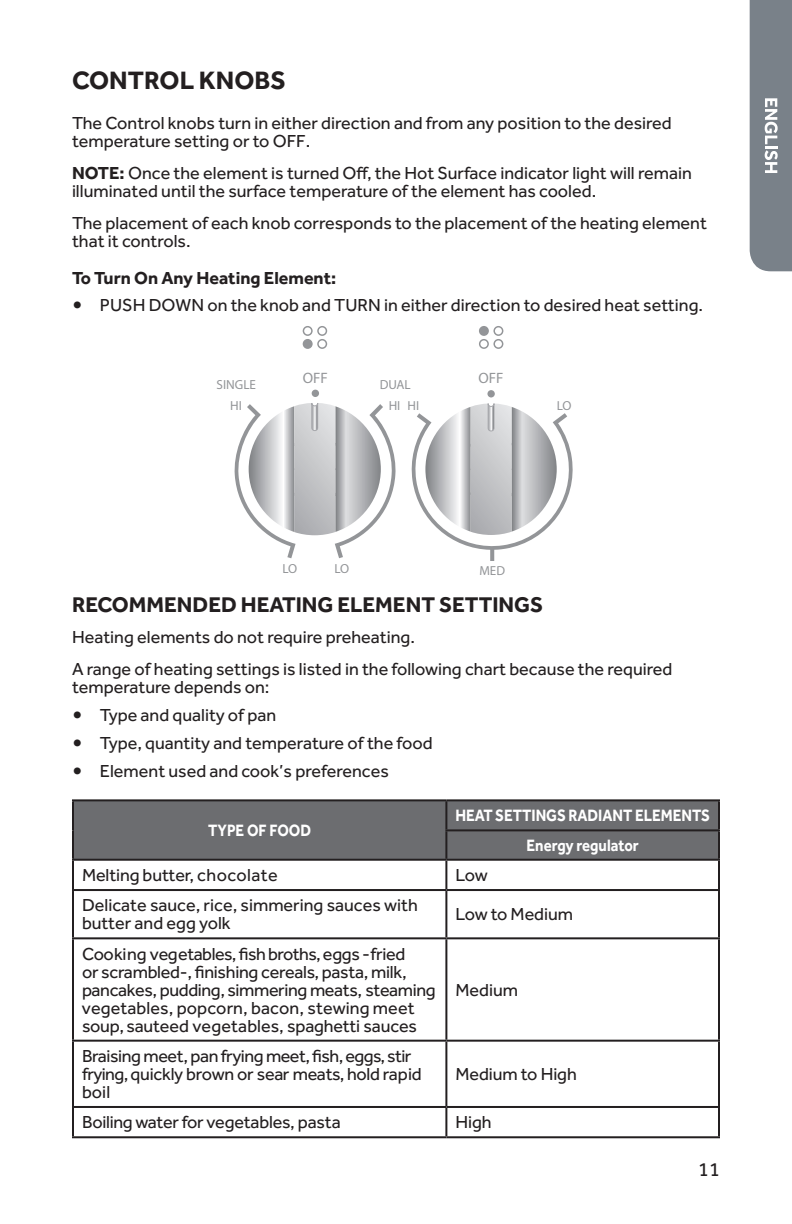
<style>
.page{position:relative;width:792px;height:1224px;background:#fff}
.page>*{position:absolute;margin:0;border:0;box-sizing:border-box;transform-origin:0 0}
.t1{font:700 26px "Effra";color:#231f20}
.t2{font:700 22px "Effra";color:#231f20}
.t3{font:20px "Effra";color:#231f20}
.t4{font:18px/18px "Effra";color:#231f20}
.t5{font:18px/18px "Effra";letter-spacing:-.02em;color:#231f20}
.t6{font:700 18px "Effra";color:#231f20}
.t7{font:700 17px/29.6px "Effra";color:#fff;text-align:center;scale:.88 1}
.t8{font:15.2px "Myriad Pro";color:#939598}
.t9{font:15px "Myriad Pro";color:#939598}
.t10{font:13.2px "Myriad Pro";color:#939598}
.t11{font:13px "Myriad Pro";color:#939598}
.s1{font-weight:700}
.s2{font-weight:700;font-size:24px}
</style>
<div class="page">
<div style="left:750px;top:0;width:42px;height:271px;background:#798189"></div>
<svg style="left:303px;top:326px;width:24px;height:23px"></svg>
<svg style="left:479px;top:326px;width:24px;height:23px"></svg>
<div style="left:479px;top:326px;width:10px;height:10px;background:#939598;border-radius:50%"></div>
<div style="left:487px;top:390px;width:8px;height:7px;background:#939598;border-radius:50%"></div>
<svg style="left:411px;top:403px;width:162px;height:158px"></svg>
<div style="left:312px;top:390px;width:7px;height:7px;background:#939598;border-radius:50%"></div>
<svg style="left:234px;top:403px;width:162px;height:155px"></svg>
<div style="left:74px;top:801px;width:644px;height:58px;background:#6c6d70"></div>
<hr style="left:445px;top:829px;width:275px;height:2px;background:#231f20">
<hr style="left:72px;top:861px;width:2px;height:28px;background:#231f20">
<hr style="left:445px;top:861px;width:2px;height:28px;background:#231f20">
<hr style="left:718px;top:861px;width:2px;height:28px;background:#231f20">
<hr style="left:72px;top:889px;width:374px;height:2px;background:#231f20">
<hr style="left:72px;top:891px;width:2px;height:46px;background:#231f20">
<hr style="left:446px;top:889px;width:274px;height:2px;background:#231f20">
<hr style="left:445px;top:891px;width:2px;height:46px;background:#231f20">
<hr style="left:718px;top:891px;width:2px;height:46px;background:#231f20">
<hr style="left:72px;top:937px;width:374px;height:2px;background:#231f20">
<hr style="left:72px;top:939px;width:2px;height:101px;background:#231f20">
<hr style="left:446px;top:937px;width:274px;height:2px;background:#231f20">
<hr style="left:445px;top:939px;width:2px;height:101px;background:#231f20">
<hr style="left:718px;top:939px;width:2px;height:101px;background:#231f20">
<hr style="left:72px;top:1040px;width:374px;height:2px;background:#231f20">
<hr style="left:72px;top:1042px;width:2px;height:64px;background:#231f20">
<hr style="left:446px;top:1040px;width:274px;height:2px;background:#231f20">
<hr style="left:445px;top:1042px;width:2px;height:64px;background:#231f20">
<hr style="left:718px;top:1042px;width:2px;height:64px;background:#231f20">
<hr style="left:72px;top:1106px;width:374px;height:2px;background:#231f20">
<hr style="left:72px;top:1108px;width:2px;height:28px;background:#231f20">
<hr style="left:446px;top:1106px;width:274px;height:2px;background:#231f20">
<hr style="left:445px;top:1108px;width:2px;height:28px;background:#231f20">
<hr style="left:718px;top:1108px;width:2px;height:28px;background:#231f20">
<hr style="left:72px;top:1136px;width:374px;height:2px;background:#231f20">
<hr style="left:446px;top:1136px;width:274px;height:2px;background:#231f20">
<hr style="left:446px;top:799px;width:274px;height:2px;background:#231f20">
<hr style="left:718px;top:801px;width:2px;height:28px;background:#231f20">
<hr style="left:718px;top:831px;width:2px;height:28px;background:#231f20">
<hr style="left:446px;top:859px;width:274px;height:2px;background:#231f20">
<hr style="left:72px;top:799px;width:374px;height:2px;background:#231f20">
<hr style="left:72px;top:801px;width:2px;height:29px;background:#231f20">
<hr style="left:445px;top:801px;width:2px;height:28px;background:#231f20">
<hr style="left:72px;top:830px;width:2px;height:29px;background:#231f20">
<hr style="left:445px;top:831px;width:2px;height:28px;background:#231f20">
<hr style="left:72px;top:859px;width:374px;height:2px;background:#231f20">
<h1 class="t1" style="left:72px;top:65px;width:215px">CONTROL KNOBS</h1>
<p class="t4" style="left:72px;top:114px;width:601px">The Control knobs turn in either direction and from any position to the desired temperature setting or to OFF.</p>
<p class="t4" style="left:72px;top:164px;width:621px"><span class="s1">NOTE:</span> Once the element is turned Off, the Hot Surface indicator light will remain illuminated until the surface temperature of the element has cooled.</p>
<p class="t4" style="left:72px;top:214px;width:637px">The placement of each knob corresponds to the placement of the heating element that it controls.</p>
<p class="t6" style="left:72px;top:267px;width:266px">To Turn On Any Heating Element:</p>
<p class="t4" style="left:72px;top:296px;width:633px"><span class="s2">•</span> PUSH DOWN on the knob and TURN in either direction to desired heat setting.</p>
<p class="t8" style="left:303px;top:368px;width:27px">OFF</p>
<p class="t10" style="left:217px;top:377px;width:41px">SINGLE</p>
<p class="t10" style="left:380px;top:377px;width:33px">DUAL</p>
<p class="t9" style="left:479px;top:369px;width:26px">OFF</p>
<p class="t10" style="left:230px;top:397px;width:13px">HI</p>
<p class="t10" style="left:389px;top:397px;width:13px">HI</p>
<p class="t11" style="left:407px;top:398px;width:13px">HI</p>
<p class="t11" style="left:557px;top:398px;width:16px">LO</p>
<p class="t10" style="left:283px;top:560px;width:16px">LO</p>
<p class="t10" style="left:334px;top:560px;width:16px">LO</p>
<p class="t2" style="left:72px;top:592px;width:473px">RECOMMENDED HEATING ELEMENT SETTINGS</p>
<p class="t4" style="left:72px;top:621px;width:602px;line-height:32px">Heating elements do not require preheating.<br>A range of heating settings is listed in the following chart because the required</p>
<p class="t4" style="left:72px;top:678px;width:199px">temperature depends on:</p>
<p class="t4" style="left:72px;top:706px;width:206px"><span class="s2">•</span> Type and quality of pan</p>
<p class="t4" style="left:72px;top:734px;width:362px"><span class="s2">•</span> Type, quantity and temperature of the food</p>
<p class="t4" style="left:72px;top:762px;width:318px"><span class="s2">•</span> Element used and cook’s preferences</p>
<p class="t11" style="left:479px;top:562px;width:27px">MED</p>
<p class="t7" style="left:208px;top:815px;width:119px">TYPE OF FOOD</p>
<p class="t7" style="left:455px;top:800px;width:291px">HEAT SETTINGS RADIANT ELEMENTS<br>Energy regulator</p>
<p class="t4" style="left:82px;top:866px;width:197px">Melting butter, chocolate</p>
<p class="t4" style="left:455px;top:866px;width:34px">Low</p>
<p class="t4" style="left:82px;top:896px;width:337px">Delicate sauce, rice, simmering sauces with butter and egg yolk</p>
<p class="t4" style="left:455px;top:905px;width:119px">Low to Medium</p>
<p class="t4" style="left:82px;top:944px;width:355px">Cooking vegetables, fish broths, eggs -fried<br>or scrambled-, finishing cereals, pasta, milk, pancakes, pudding, simmering meats, steaming vegetables, popcorn, bacon, stewing meet soup, sauteed vegetables, spaghetti sauces</p>
<p class="t4" style="left:455px;top:980px;width:64px">Medium</p>
<p class="t5" style="left:82px;top:1047px;width:341px">Braising meet, pan frying meet, fish, eggs, stir frying, quickly brown or sear meats, hold rapid boil</p>
<p class="t4" style="left:455px;top:1065px;width:123px">Medium to High</p>
<p class="t4" style="left:82px;top:1113px;width:260px">Boiling water for vegetables, pasta</p>
<p class="t4" style="left:455px;top:1113px;width:38px">High</p>
<p class="t3" style="left:698px;top:1157px;width:23px">11</p>
</div>
